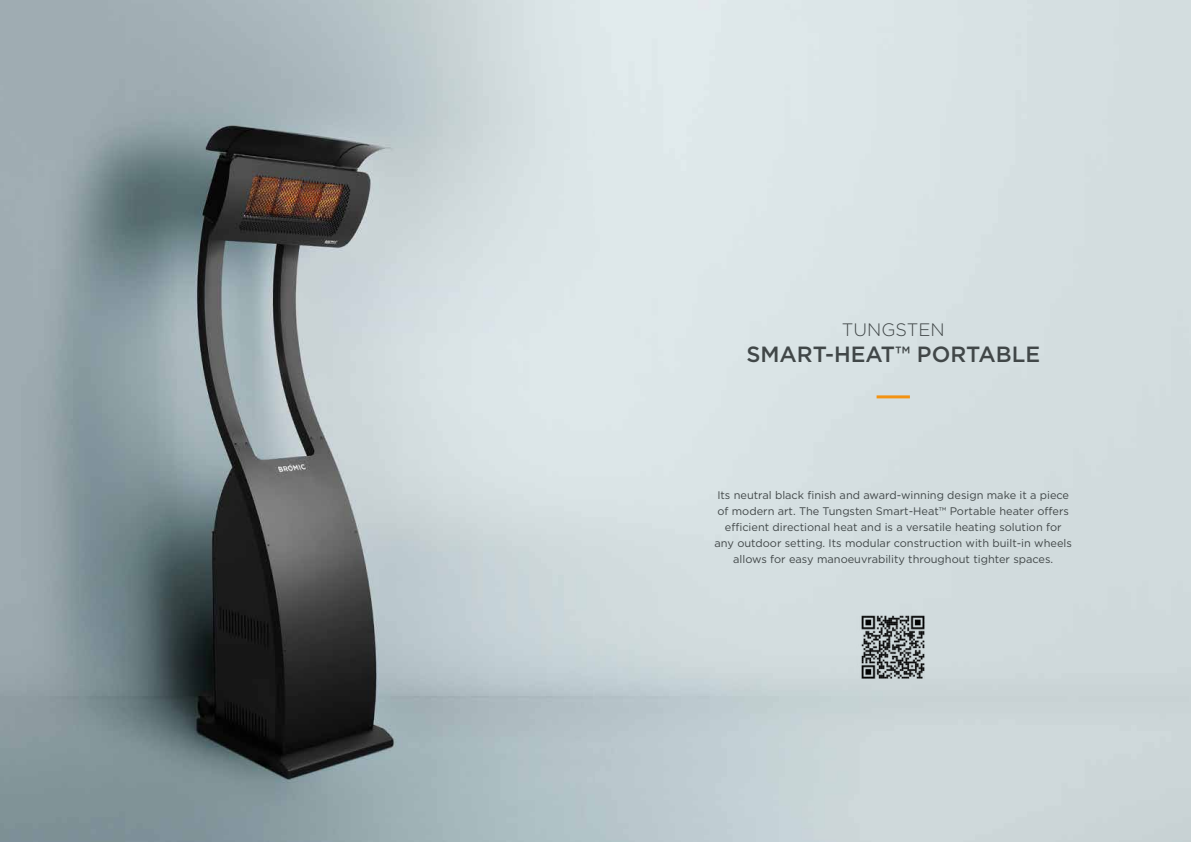
<style>
.page{position:relative;width:1191px;height:842px;background:#fff}
.page>*{position:absolute;margin:0;border:0;box-sizing:border-box;transform-origin:0 0}
.t1{font:500 22px "Gotham";color:#414748}
.t2{font:300 18px "Gotham";color:#414748}
.t3{font:11px/16px "Gotham";color:#414748;text-align:center}
</style>
<div class="page">
<img style="left:0;top:0;width:595px;height:842px">
<div style="left:595px;top:0;width:596px;height:842px;background:linear-gradient(to bottom,#dee8ea,#c9d4d7)"></div>
<hr style="left:876px;top:395px;width:34px;height:3px;background:#f39211">
<img style="left:856px;top:610px;width:72px;height:73px">
<h2 class="t2" style="left:841px;top:322px;width:104px">TUNGSTEN</h2>
<h1 class="t1" style="left:746px;top:345px;width:295px">SMART-HEAT™ PORTABLE</h1>
<p class="t3" style="left:714px;top:487px;width:359px">Its neutral black finish and award-winning design make it a piece of modern art. The Tungsten Smart-Heat™ Portable heater offers efficient directional heat and is a versatile heating solution for any outdoor setting. Its modular construction with built-in wheels allows for easy manoeuvrability throughout tighter spaces.</p>
</div>
